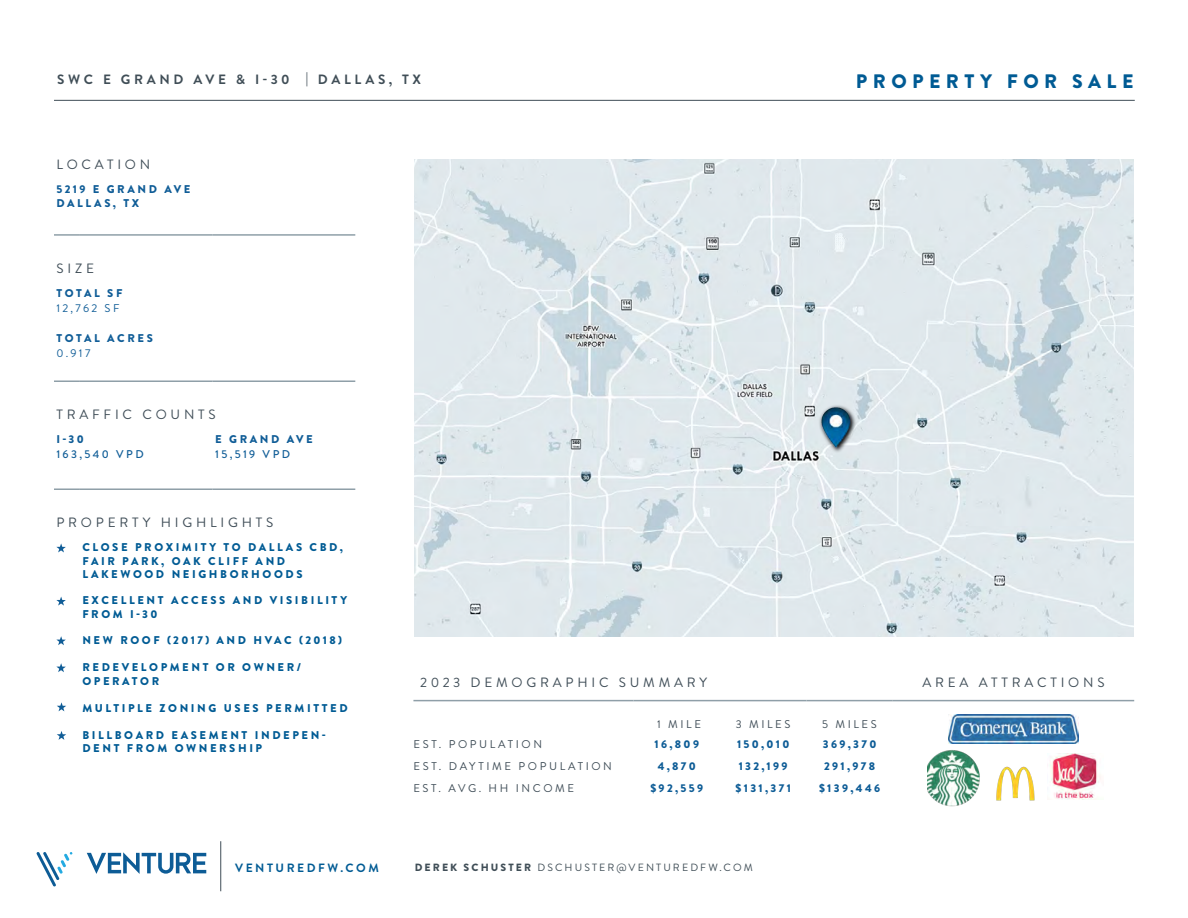
<style>
.page{position:relative;width:1188px;height:918px;background:#fff}
.page>*{position:absolute;margin:0;border:0;box-sizing:border-box;transform-origin:0 0}
.t1{font:900 19.5px "Brandon Grotesque";letter-spacing:.28em;color:#005b94}
.t2{font:13.5px "Brandon Grotesque";letter-spacing:.28em;color:#3f4d57}
.t3{font:700 13.5px "Brandon Grotesque";letter-spacing:.27em;color:#404e57}
.t4{font:700 12px "Brandon Grotesque";letter-spacing:.21em;color:#005b94}
.t5{font:900 11.25px/13.5px "Brandon Grotesque";letter-spacing:.23em;color:#005b94}
.t6{font:11.25px "Brandon Grotesque";letter-spacing:.23em;color:#3f4d57}
.t7{font:900 11.25px "Brandon Grotesque";letter-spacing:.21em;color:#0d5c96}
.t8{font:900 11.25px/13.5px "Brandon Grotesque";letter-spacing:.23em;color:#105d97}
.t9{font:500 11.25px "Brandon Grotesque";letter-spacing:.21em;color:#105d97}
.t10{font:11.25px "Brandon Grotesque";letter-spacing:.21em;color:#105d97}
.t11{font:10.5px "Brandon Grotesque";letter-spacing:.2em;color:#404e57}
.s1{font-weight:900}
</style>
<div class="page">
<hr style="left:220px;top:841px;width:1px;height:50px;background:#3f4d57">
<svg style="left:37px;top:852px;width:36px;height:34px"></svg>
<svg style="left:87px;top:852px;width:119px;height:22px"></svg>
<hr style="left:54px;top:100px;width:1081px;height:1px;background:#404e57">
<img style="left:414px;top:159px;width:719px;height:477px">
<img style="left:816px;top:399px;width:41px;height:55px">
<hr style="left:54px;top:234px;width:26px;height:2px;background:#8f9fa8">
<hr style="left:80px;top:234px;width:133px;height:2px;background:#8f9fa8">
<hr style="left:213px;top:234px;width:142px;height:2px;background:#8f9fa8">
<hr style="left:54px;top:488px;width:26px;height:2px;background:#8f9fa8">
<hr style="left:80px;top:488px;width:133px;height:2px;background:#8f9fa8">
<hr style="left:213px;top:488px;width:142px;height:2px;background:#8f9fa8">
<hr style="left:54px;top:380px;width:26px;height:2px;background:#8f9fa8">
<hr style="left:80px;top:380px;width:133px;height:2px;background:#8f9fa8">
<hr style="left:213px;top:380px;width:142px;height:2px;background:#8f9fa8">
<svg style="left:56px;top:543px;width:10px;height:9px"></svg>
<svg style="left:56px;top:597px;width:10px;height:9px"></svg>
<svg style="left:56px;top:636px;width:10px;height:9px"></svg>
<svg style="left:56px;top:663px;width:10px;height:9px"></svg>
<hr style="left:413px;top:700px;width:221px;height:1px;background:#8f9fa8">
<hr style="left:634px;top:700px;width:86px;height:1px;background:#8f9fa8">
<hr style="left:720px;top:700px;width:86px;height:1px;background:#8f9fa8">
<hr style="left:806px;top:700px;width:87px;height:1px;background:#8f9fa8">
<hr style="left:893px;top:700px;width:241px;height:1px;background:#8f9fa8">
<img style="left:927px;top:750px;width:44px;height:57px">
<img style="left:1059px;top:754px;width:42px;height:46px">
<img style="left:948px;top:715px;width:130px;height:28px">
<img style="left:971px;top:756px;width:88px;height:45px">
<svg style="left:57px;top:702px;width:9px;height:9px"></svg>
<svg style="left:57px;top:731px;width:9px;height:9px"></svg>
<p class="t3" style="left:57px;top:70px;width:366px">SWC E GRAND AVE &amp; I-30 | DALLAS, TX</p>
<p class="t1" style="left:856px;top:67px;width:279px">PROPERTY FOR SALE</p>
<p class="t2" style="left:56px;top:155px;width:95px">LOCATION</p>
<p class="t8" style="left:56px;top:183px;width:136px">5219 E GRAND AVE<br>DALLAS, TX</p>
<p class="t2" style="left:56px;top:259px;width:39px">SIZE</p>
<p class="t8" style="left:56px;top:287px;width:67px">TOTAL SF</p>
<p class="t10" style="left:56px;top:301px;width:65px">12,762 SF</p>
<p class="t8" style="left:56px;top:332px;width:98px">TOTAL ACRES</p>
<p class="t10" style="left:56px;top:346px;width:35px">0.917</p>
<p class="t2" style="left:56px;top:405px;width:161px">TRAFFIC COUNTS</p>
<p class="t8" style="left:56px;top:433px;width:29px">I-30</p>
<p class="t8" style="left:215px;top:433px;width:99px">E GRAND AVE</p>
<p class="t9" style="left:56px;top:447px;width:89px">163,540 VPD</p>
<p class="t9" style="left:215px;top:447px;width:77px">15,519 VPD</p>
<p class="t2" style="left:56px;top:513px;width:218px">PROPERTY HIGHLIGHTS</p>
<p class="t5" style="left:82px;top:541px;width:262px">CLOSE PROXIMITY TO DALLAS CBD,<br>FAIR PARK, OAK CLIFF AND</p>
<p class="t5" style="left:82px;top:568px;width:222px">LAKEWOOD NEIGHBORHOODS</p>
<p class="t5" style="left:82px;top:594px;width:266px">EXCELLENT ACCESS AND VISIBILITY<br>FROM I-30</p>
<p class="t5" style="left:82px;top:634px;width:261px">NEW ROOF (2017) AND HVAC (2018)</p>
<p class="t5" style="left:82px;top:661px;width:220px">REDEVELOPMENT OR OWNER/</p>
<p class="t5" style="left:82px;top:674px;width:78px">OPERATOR</p>
<p class="t5" style="left:82px;top:701px;width:267px">MULTIPLE ZONING USES PERMITTED</p>
<p class="t5" style="left:82px;top:728px;width:245px">BILLBOARD EASEMENT INDEPEN-<br>DENT FROM OWNERSHIP</p>
<p class="t2" style="left:420px;top:673px;width:288px">2023 DEMOGRAPHIC SUMMARY</p>
<p class="t2" style="left:922px;top:673px;width:184px">AREA ATTRACTIONS</p>
<p class="t6" style="left:657px;top:717px;width:45px">1 MILE</p>
<p class="t6" style="left:736px;top:717px;width:56px">3 MILES</p>
<p class="t6" style="left:822px;top:717px;width:56px">5 MILES</p>
<p class="t6" style="left:414px;top:736px;width:130px">EST. POPULATION</p>
<p class="t7" style="left:655px;top:736px;width:46px">16,809</p>
<p class="t7" style="left:737px;top:736px;width:54px">150,010</p>
<p class="t7" style="left:823px;top:736px;width:55px">369,370</p>
<p class="t6" style="left:414px;top:758px;width:200px">EST. DAYTIME POPULATION</p>
<p class="t7" style="left:658px;top:758px;width:40px">4,870</p>
<p class="t7" style="left:739px;top:758px;width:50px">132,199</p>
<p class="t7" style="left:824px;top:758px;width:52px">291,978</p>
<p class="t6" style="left:413px;top:780px;width:162px">EST. AVG. HH INCOME</p>
<p class="t7" style="left:650px;top:780px;width:54px">$92,559</p>
<p class="t7" style="left:736px;top:780px;width:57px">$131,371</p>
<p class="t7" style="left:819px;top:780px;width:63px">$139,446</p>
<p class="t4" style="left:235px;top:860px;width:145px">VENTUREDFW.COM</p>
<p class="t11" style="left:415px;top:860px;width:339px"><span class="s1">DEREK SCHUSTER</span> DSCHUSTER@VENTUREDFW.COM</p>
</div>
